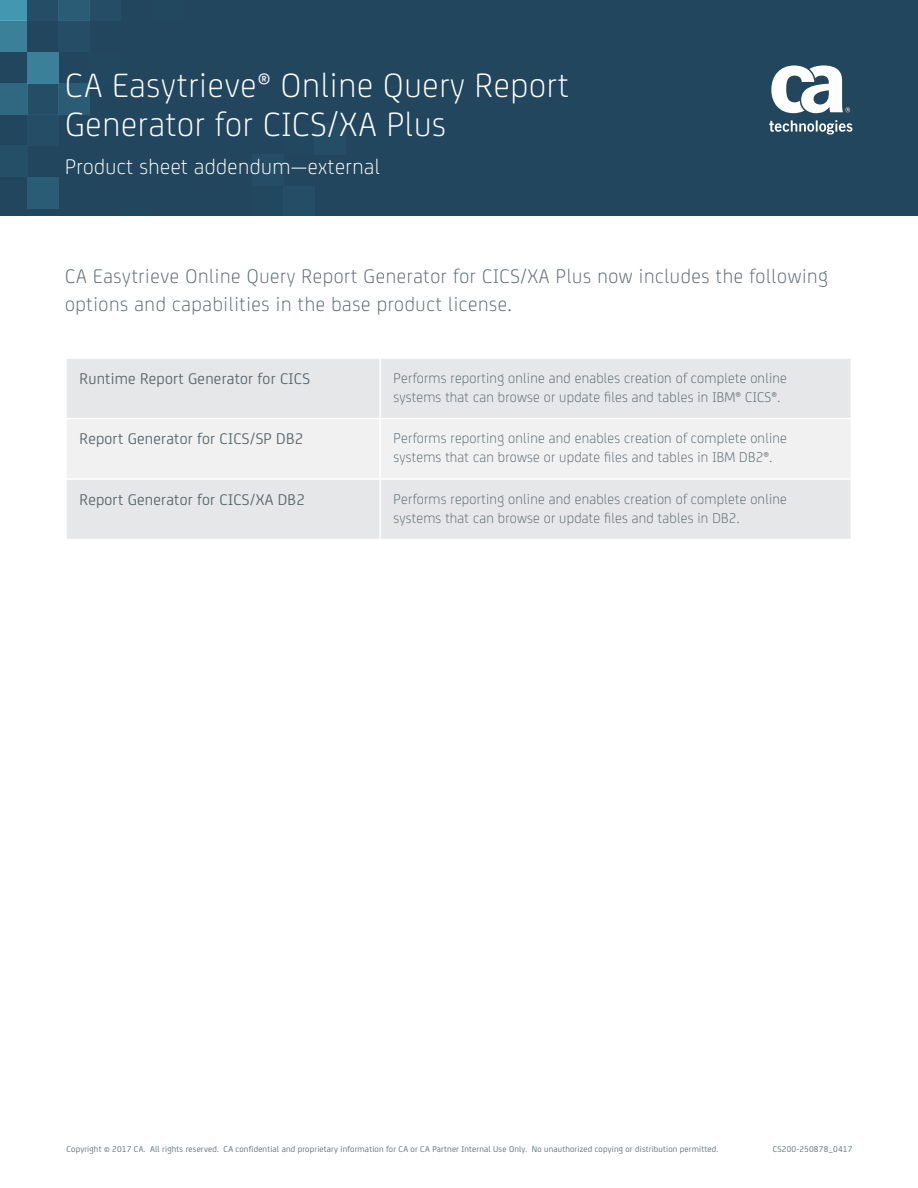
<style>
.page{position:relative;width:918px;height:1188px;background:#fff}
.page>*{position:absolute;margin:0;border:0;box-sizing:border-box;transform-origin:0 0}
.Gen_Cover_Title_Head{font:300 36px/39px "CA Sans";letter-spacing:.02em;color:#fff}
.Gen_Cover_Title_Sub{font:300 22.5px "CA Sans";letter-spacing:.02em;color:#fff}
.Gen_Intro_text{font:300 21px/28.5px "CA Sans";letter-spacing:.03em;color:#5a686d}
.Table_Column_1{font:16.5px "CA Sans";letter-spacing:.015em;color:#5a686d}
.Table_Column_2{font:300 15px/19.2px "CA Sans";letter-spacing:.015em;color:#5a686d}
.Copyright{font:9px "CA Sans";letter-spacing:.02em;color:#5a686d}
</style>
<div class="page">
<div style="left:0;top:0;width:918px;height:216px;background:#22465e"></div>
<div style="left:0;top:83px;width:27px;height:31px;background:#306881"></div>
<div style="left:27px;top:83px;width:32px;height:31px;background:#254d65"></div>
<div style="left:59px;top:83px;width:31px;height:31px;background:#2b5c75"></div>
<div style="left:28px;top:114px;width:31px;height:32px;background:#254d65"></div>
<div style="left:0;top:146px;width:28px;height:31px;background:#254f67"></div>
<div style="left:28px;top:177px;width:31px;height:31px;background:#2b5c75"></div>
<div style="left:0;top:0;width:27px;height:21px;background:#4497b0"></div>
<div style="left:0;top:21px;width:27px;height:31px;background:#3a8098"></div>
<div style="left:27px;top:52px;width:31px;height:31px;background:#3a8098"></div>
<div style="left:27px;top:0;width:31px;height:21px;background:#254d65"></div>
<div style="left:58px;top:0;width:32px;height:21px;background:#2b5c75"></div>
<div style="left:58px;top:21px;width:32px;height:31px;background:#254d65"></div>
<div style="left:90px;top:0;width:31px;height:21px;background:#254d65"></div>
<div style="left:252px;top:155px;width:31px;height:31px;background:#254d65"></div>
<div style="left:283px;top:186px;width:31px;height:30px;background:#254d65"></div>
<div style="left:314px;top:124px;width:32px;height:31px;background:#254d65"></div>
<svg style="left:769px;top:120px;width:83px;height:15px"></svg>
<svg style="left:771px;top:65px;width:79px;height:48px"></svg>
<div style="left:67px;top:359px;width:784px;height:180px;background:#e6e7e8"></div>
<div style="left:67px;top:419px;width:784px;height:59px;background:#f1f1f2"></div>
<hr style="left:65px;top:418px;width:315px;height:1px;background:#fff">
<hr style="left:65px;top:478px;width:315px;height:2px;background:#fff">
<hr style="left:379px;top:359px;width:2px;height:59px;background:#fff">
<hr style="left:380px;top:418px;width:472px;height:1px;background:#fff">
<hr style="left:379px;top:419px;width:2px;height:59px;background:#fff">
<hr style="left:380px;top:478px;width:472px;height:2px;background:#fff">
<hr style="left:379px;top:480px;width:2px;height:59px;background:#fff">
<p class="Gen_Cover_Title_Head" style="left:65px;top:64px;width:505px">CA Easytrieve® Online Query Report<br>Generator for CICS/XA Plus</p>
<p class="Gen_Cover_Title_Sub" style="left:65px;top:151px;width:316px">Product sheet addendum—external</p>
<p class="Gen_Intro_text" style="left:65px;top:260px;width:765px">CA Easytrieve Online Query Report Generator for CICS/XA Plus now includes the following options and capabilities in the base product license.</p>
<p class="Table_Column_1" style="left:80px;top:367px;width:232px">Runtime Report Generator for CICS</p>
<p class="Table_Column_2" style="left:394px;top:367px;width:395px">Performs reporting online and enables creation of complete online systems that can browse or update files and tables in IBM® CICS®.</p>
<p class="Table_Column_1" style="left:80px;top:427px;width:225px">Report Generator for CICS/SP DB2</p>
<p class="Table_Column_2" style="left:394px;top:428px;width:395px">Performs reporting online and enables creation of complete online systems that can browse or update files and tables in IBM DB2®.</p>
<p class="Table_Column_1" style="left:80px;top:488px;width:227px">Report Generator for CICS/XA DB2</p>
<p class="Table_Column_2" style="left:394px;top:488px;width:395px">Performs reporting online and enables creation of complete online systems that can browse or update files and tables in DB2.</p>
<p class="Copyright" style="left:67px;top:1142px;width:653px">Copyright © 2017 CA. All rights reserved. CA confidential and proprietary information for CA or CA Partner Internal Use Only. No unauthorized copying or distribution permitted.</p>
<p class="Copyright" style="left:773px;top:1142px;width:81px">CS200-250878_0417</p>
</div>
